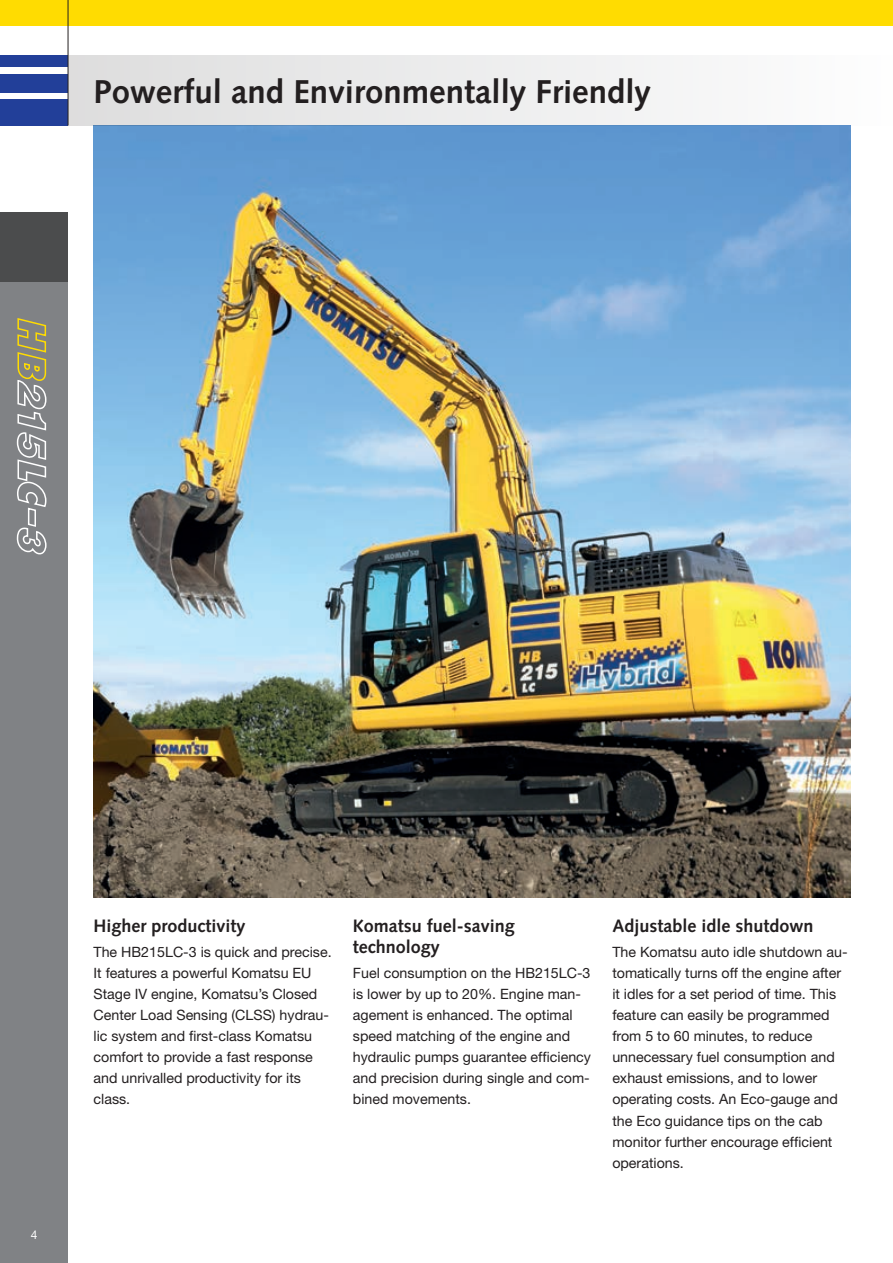
<style>
.page{position:relative;width:893px;height:1263px;background:#fff}
.page>*{position:absolute;margin:0;border:0;box-sizing:border-box;transform-origin:0 0}
.t1{font:700 33px "Syntax LTCE";color:#231f20}
.t2{font:700 18px/21px "Syntax LTCE";color:#231f20}
.t3{font:14.25px/21px "Helvetica Neue LT Pro";color:#231f20}
.t4{font:12px "Helvetica Neue LT Pro";color:#fff}
</style>
<div class="page">
<img style="left:94px;top:125px;width:756px;height:772px">
<div style="left:0;top:213px;width:68px;height:1050px;background:#808285"></div>
<div style="left:0;top:99px;width:68px;height:26px;background:#223f99"></div>
<div style="left:0;top:74px;width:68px;height:18px;background:#223f99"></div>
<div style="left:0;top:55px;width:68px;height:12px;background:#223f99"></div>
<div style="left:0;top:0;width:893px;height:26px;background:#ffdc01"></div>
<div style="left:0;top:213px;width:68px;height:69px;background:#4b4c4d"></div>
<div style="left:68px;top:55px;width:825px;height:70px;background:linear-gradient(to right,#ddddde,#fdfdfe)"></div>
<hr style="left:68px;top:0;width:1px;height:125px;background:#231f20">
<svg style="left:16px;top:318px;width:31px;height:237px"></svg>
<h1 class="t1" style="left:94px;top:73px;width:559px">Powerful and Environmentally Friendly</h1>
<p class="t4" style="left:31px;top:1227px;width:8px">4</p>
<p class="t2" style="left:94px;top:915px;width:154px">Higher productivity</p>
<p class="t3" style="left:94px;top:941px;width:240px">The HB215LC-3 is quick and precise.<br>It features a powerful Komatsu EU<br>Stage IV engine, Komatsu’s Closed<br>Center Load Sensing (CLSS) hydrau&shy;lic system and first-class Komatsu comfort to provide a fast response and unrivalled productivity for its class.</p>
<p class="t2" style="left:353px;top:915px;width:163px">Komatsu fuel-saving technology</p>
<p class="t3" style="left:353px;top:962px;width:240px">Fuel consumption on the HB215LC-3 is lower by up to 20%. Engine man&shy;agement is enhanced. The optimal speed matching of the engine and hydraulic pumps guarantee efficiency and precision during single and com&shy;bined movements.</p>
<p class="t2" style="left:612px;top:915px;width:203px">Adjustable idle shutdown</p>
<p class="t3" style="left:612px;top:941px;width:237px">The Komatsu auto idle shutdown au&shy;tomatically turns off the engine after it idles for a set period of time. This feature can easily be programmed from 5 to 60 minutes, to reduce unnecessary fuel consumption and exhaust emissions, and to lower operating costs. An Eco-gauge and the Eco guidance tips on the cab monitor further encourage efficient operations.</p>
</div>
